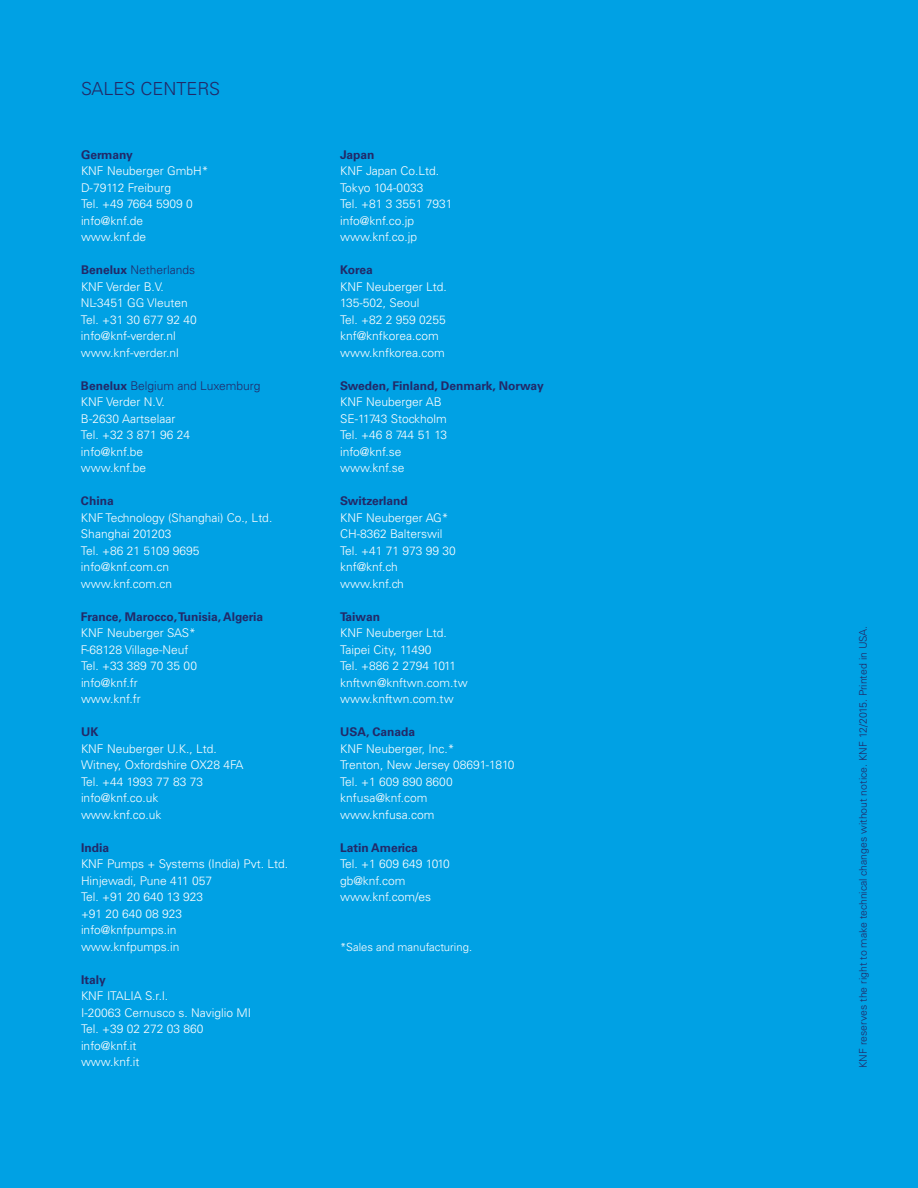
<style>
.page{position:relative;width:918px;height:1188px;background:#00a1e4}
.page>*{position:absolute;margin:0;border:0;box-sizing:border-box;transform-origin:0 0}
.t1{font:300 18px "Univers";color:#222968}
.t2{font:300 12px/16.5px "Univers";color:#fff}
.t3{font:700 12px "Univers";color:#222968}
.t4{font:300 11.25px "Univers";color:#fff}
.t5{font:300 10.5px "Univers";color:#222968}
.s1{font-weight:700;color:#222968}
.s2{color:#222968}
</style>
<div class="page">
<h1 class="t1" style="left:81px;top:78px;width:23px">Sales</h1>
<h1 class="t1" style="left:141px;top:78px;width:13px">Centers</h1>
<p class="t3" style="left:81px;top:148px;width:53px">Germany</p>
<p class="t2" style="left:81px;top:163px;width:129px">KNF Neuberger GmbH *<br>D-79112 Freiburg<br>Tel. +49 7664 5909 0 info@knf.de www.knf.de</p>
<p class="t2" style="left:81px;top:262px;width:117px"><span class="s1">Benelux</span> <span class="s2">Netherlands<br></span>KNF Verder B.V.<br>NL-3451 GG Vleuten<br>Tel. +31 30 677 92 40 info@knf-verder.nl www.knf-verder.nl</p>
<p class="t2" style="left:81px;top:377px;width:181px"><span class="s1">Benelux</span> <span class="s2">Belgium and Luxemburg<br></span>KNF Verder N.V.<br>B-2630 Aartselaar<br>Tel. +32 3 871 96 24<br>info@knf.be<br>www.knf.be</p>
<p class="t3" style="left:81px;top:494px;width:34px">China</p>
<p class="t2" style="left:81px;top:509px;width:193px">KNF Technology (Shanghai) Co., Ltd.<br>Shanghai 201203<br>Tel. +86 21 5109 9695 info@knf.com.cn<br>www.knf.com.cn</p>
<p class="t3" style="left:81px;top:610px;width:184px">France, Marocco, Tunisia, Algeria</p>
<p class="t2" style="left:81px;top:625px;width:118px">KNF Neuberger SAS*<br>F-68128 Village-Neuf<br>Tel. +33 389 70 35 00 info@knf.fr www.knf.fr</p>
<p class="t3" style="left:81px;top:725px;width:19px">UK</p>
<p class="t2" style="left:81px;top:740px;width:164px">KNF Neuberger U.K., Ltd.<br>Witney, Oxfordshire OX28 4FA<br>Tel. +44 1993 77 83 73 info@knf.co.uk<br>www.knf.co.uk</p>
<p class="t3" style="left:81px;top:841px;width:30px">India</p>
<p class="t2" style="left:81px;top:856px;width:209px">KNF Pumps + Systems (India) Pvt. Ltd.<br>H injewadi, Pune 411 057<br>Tel. +91 20 640 13 923<br>+91 20 640 08 923<br>info@knfpumps.in<br>www.knfpumps.in</p>
<p class="t3" style="left:81px;top:973px;width:26px">Italy</p>
<p class="t2" style="left:81px;top:988px;width:172px">KNF ITALIA S.r.l.<br>I-20063 Cernusco s. Naviglio MI<br>Tel. +39 02 272 03 860 info@knf.it<br>www.knf.it</p>
<p class="t3" style="left:340px;top:148px;width:36px">Japan</p>
<p class="t2" style="left:340px;top:163px;width:114px">KNF Japan Co.Ltd.<br>Tokyo 104-0033<br>Tel. +81 3 3551 7931 info@knf.co.jp www.knf.co.jp</p>
<p class="t3" style="left:340px;top:263px;width:34px">Korea</p>
<p class="t2" style="left:340px;top:278px;width:108px">KNF Neuberger Ltd.<br>135-502, Seoul<br>Tel. +82 2 959 0255 knf@knfkorea.com www.knfkorea.com</p>
<p class="t3" style="left:340px;top:379px;width:205px">Sweden, Finland, Denmark, Norway</p>
<p class="t2" style="left:340px;top:394px;width:109px">KNF Neuberger AB<br>SE-11743 Stockholm<br>Tel. +46 8 744 51 13 info@knf.se www.knf.se</p>
<p class="t3" style="left:340px;top:494px;width:69px">Switzerland</p>
<p class="t2" style="left:340px;top:509px;width:117px">KNF Neuberger AG*<br>CH-8362 Balterswil<br>Tel. +41 71 973 99 30 knf@knf.ch www.knf.ch</p>
<p class="t3" style="left:340px;top:610px;width:41px">Taiwan</p>
<p class="t2" style="left:340px;top:625px;width:129px">KNF Neuberger Ltd.<br>Taipei City, 11490<br>Tel. +886 2 2794 1011 knftwn@knftwn.com.tw www.knftwn.com.tw</p>
<p class="t3" style="left:340px;top:725px;width:77px">USA, Canada</p>
<p class="t2" style="left:340px;top:740px;width:176px">KNF Neuberger, Inc.*<br>Trenton, New Jersey 08691-1810<br>Tel. +1 609 890 8600 knfusa@knf.com www.knfusa.com</p>
<p class="t3" style="left:340px;top:841px;width:79px">Latin America</p>
<p class="t2" style="left:340px;top:856px;width:111px">Tel. +1 609 649 1010 gb@knf.com www.knf.com/es</p>
<p class="t4" style="left:340px;top:940px;width:134px">*Sales and manufacturing.</p>
<p class="t5" style="left:857px;top:1068px;width:444px;rotate:-90deg">KNF reserves the right to make technical changes without notice. KNF 12/2015. Printed in USA.</p>
</div>
